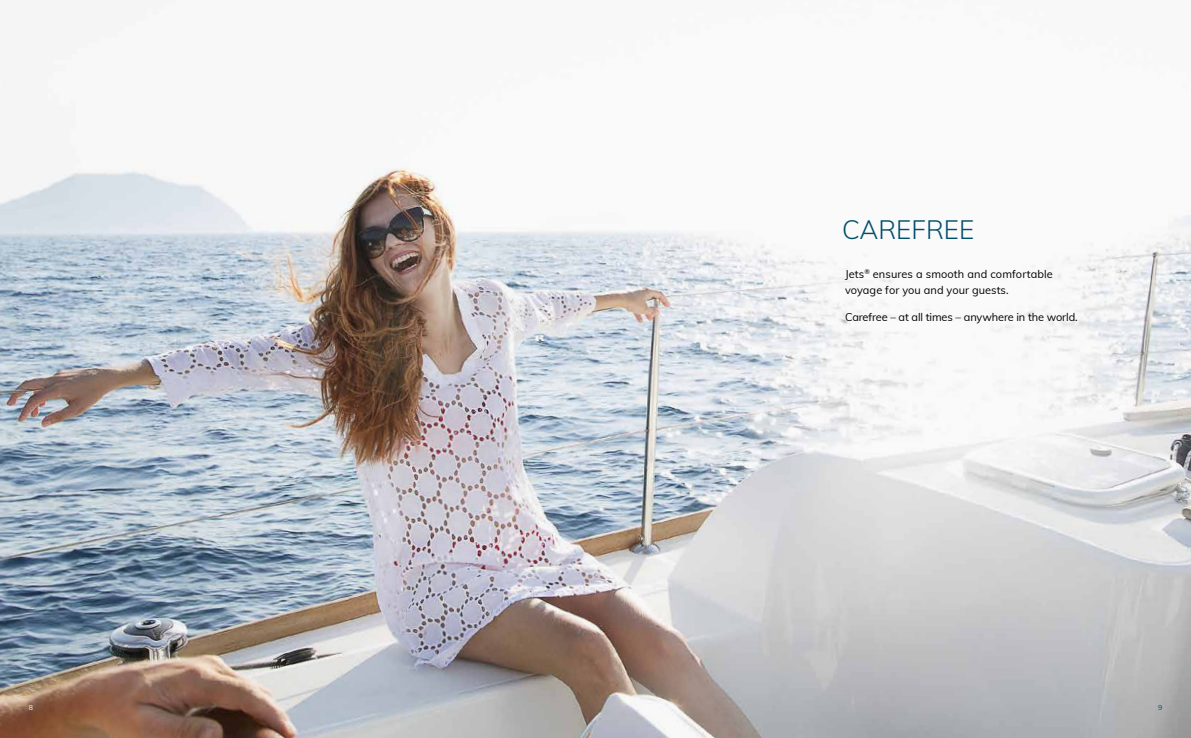
<style>
.page{position:relative;width:1191px;height:738px;background:#fff}
.page>*{position:absolute;margin:0;border:0;box-sizing:border-box;transform-origin:0 0}
.t1{font:300 26px "Muli";color:#004f6b}
.t2{font:11px/16px "Muli";letter-spacing:.005em;color:#000}
.t3{font:7px "Muli";color:#fff}
.t4{font:7px "Muli";color:#004f6b}
</style>
<div class="page">
<img style="left:0;top:164px;width:1191px;height:573px">
<h1 class="t1" style="left:842px;top:210px;width:134px">CAREFREE</h1>
<p class="t2" style="left:845px;top:265px;width:209px">Jets<sup>®</sup> ensures a smooth and comfortable voyage for you and your guests.</p>
<p class="t2" style="left:845px;top:308px;width:234px">Carefree – at all times – anywhere in the world.</p>
<p class="t3" style="left:29px;top:701px;width:6px">8</p>
<p class="t4" style="left:1158px;top:701px;width:6px">9</p>
</div>
